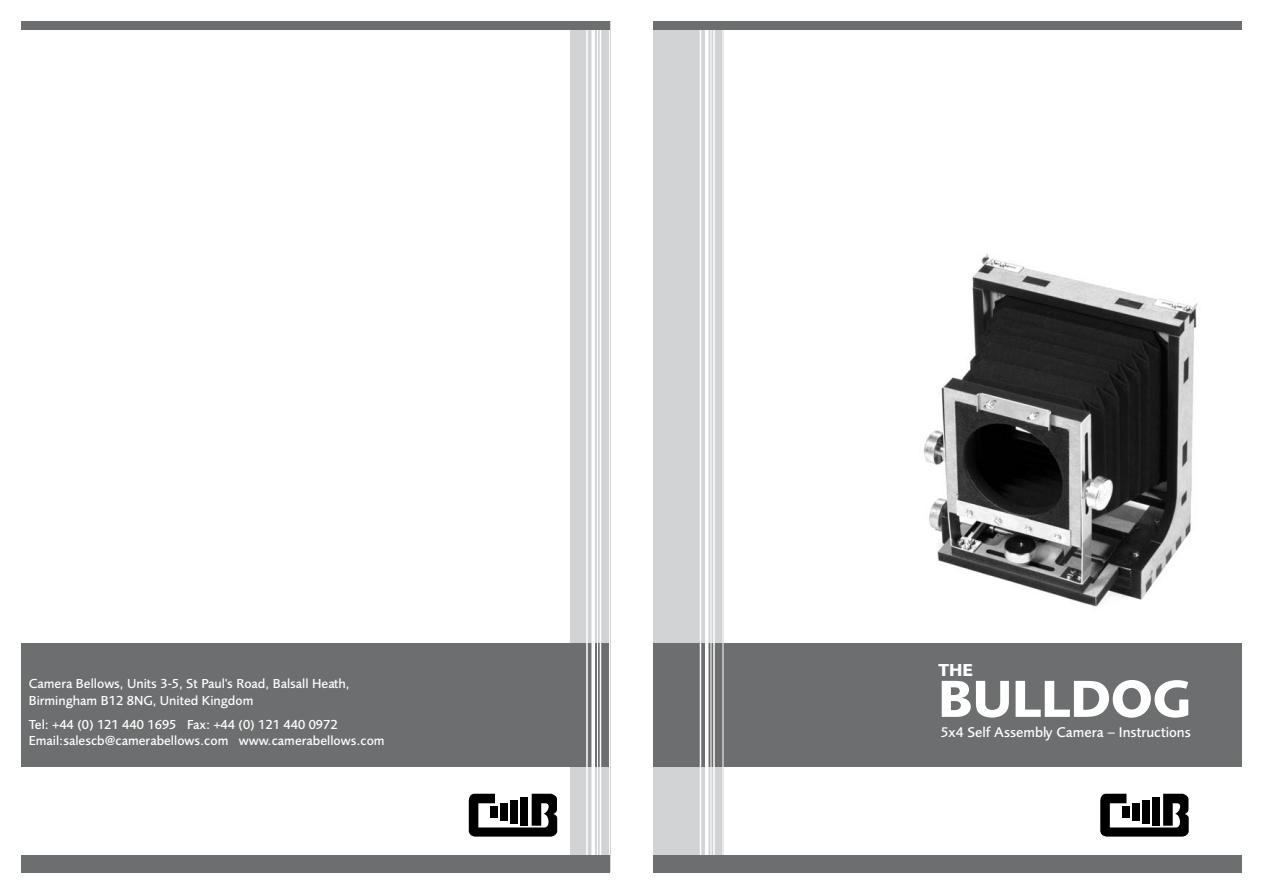
<style>
.page{position:relative;width:1263px;height:893px;background:#fff}
.page>*{position:absolute;margin:0;border:0;box-sizing:border-box;transform-origin:0 0}
.t1{font:700 54px "Foundry Sans";letter-spacing:-.005em;color:#fff}
.t2{font:700 18px "Foundry Sans";color:#fff}
.t3{font:500 14.55px "Foundry Sans";color:#fff}
.t4{font:500 13.5px/16.2px "Foundry Sans";color:#fff}
</style>
<div class="page">
<div style="left:570px;top:22px;width:40px;height:850px;background:#d1d3d4"></div>
<div style="left:21px;top:643px;width:589px;height:123px;background:#6d6e70"></div>
<div style="left:653px;top:22px;width:71px;height:850px;background:#d1d3d4"></div>
<div style="left:653px;top:643px;width:589px;height:123px;background:#6d6e70"></div>
<img style="left:923px;top:253px;width:275px;height:354px">
<hr style="left:713px;top:22px;width:2px;height:850px;background:#fff">
<hr style="left:723px;top:22px;width:1px;height:850px;background:#fff">
<hr style="left:711px;top:22px;width:1px;height:850px;background:#fff">
<hr style="left:708px;top:22px;width:1px;height:850px;background:#fff">
<hr style="left:705px;top:22px;width:3px;height:850px;background:#fff">
<hr style="left:700px;top:22px;width:1px;height:850px;background:#fff">
<hr style="left:600px;top:22px;width:1px;height:850px;background:#fff">
<hr style="left:609px;top:22px;width:1px;height:850px;background:#fff">
<hr style="left:597px;top:22px;width:1px;height:850px;background:#fff">
<hr style="left:594px;top:22px;width:1px;height:850px;background:#fff">
<hr style="left:591px;top:22px;width:3px;height:850px;background:#fff">
<hr style="left:586px;top:22px;width:2px;height:850px;background:#fff">
<div style="left:653px;top:855px;width:589px;height:17px;background:#6d6e70"></div>
<div style="left:653px;top:22px;width:589px;height:8px;background:#6d6e70"></div>
<svg style="left:1100px;top:794px;width:89px;height:43px"></svg>
<div style="left:21px;top:855px;width:589px;height:17px;background:#6d6e70"></div>
<div style="left:21px;top:22px;width:589px;height:8px;background:#6d6e70"></div>
<svg style="left:469px;top:794px;width:88px;height:43px"></svg>
<p class="t4" style="left:29px;top:677px;width:322px">Camera Bellows, Units 3-5, St Paul's Road, Balsall Heath,<br>Birmingham B12 8NG, United Kingdom</p>
<p class="t4" style="left:29px;top:718px;width:357px">Tel: +44 (0) 121 440 1695 Fax: +44 (0) 121 440 0972<br>Email:salescb@camerabellows.com www.camerabellows.com</p>
<h2 class="t2" style="left:938px;top:664px;width:36px">THE</h2>
<h1 class="t1" style="left:938px;top:678px;width:254px">BULLDOG</h1>
<p class="t3" style="left:941px;top:726px;width:251px">5x4 Self Assembly Camera – Instructions</p>
</div>
